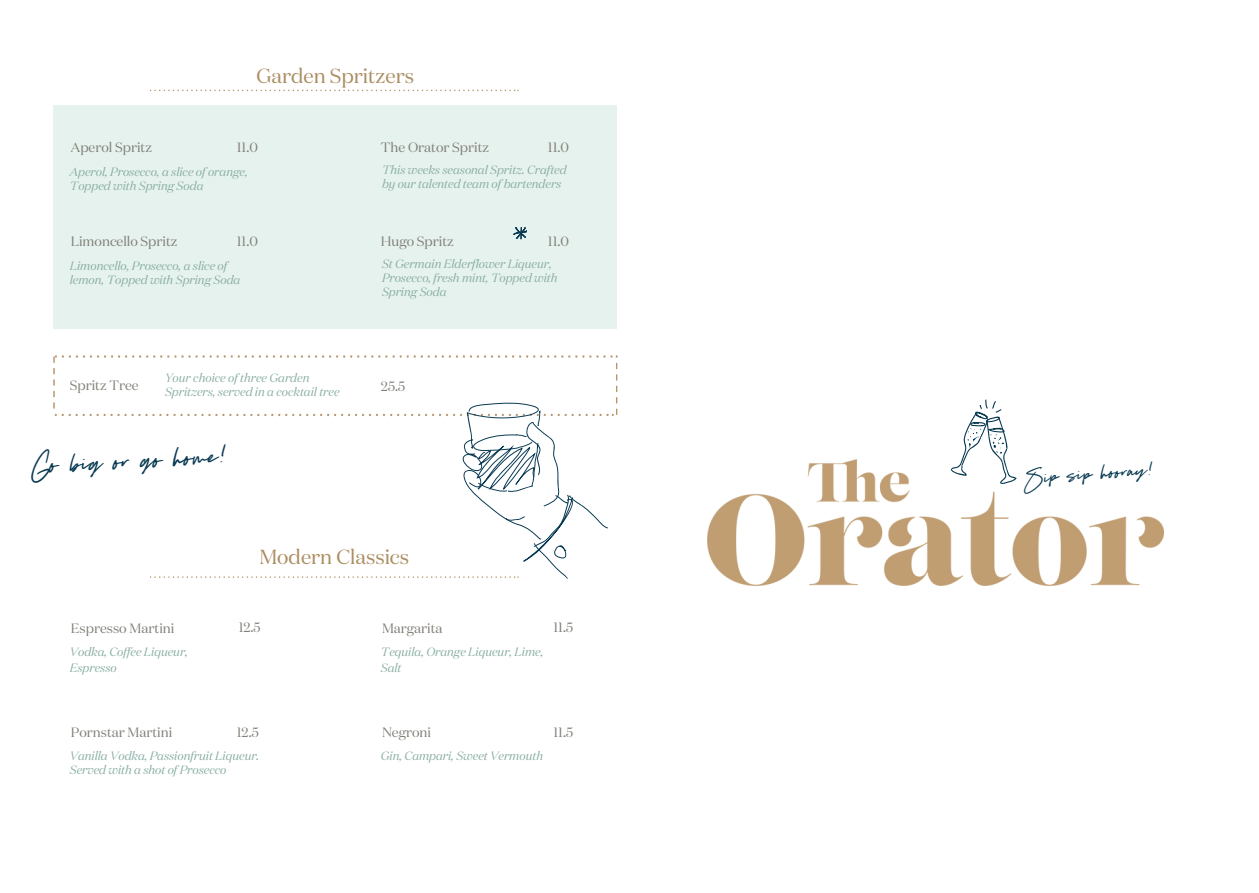
<style>
.page{position:relative;width:1259px;height:893px;background:#fff}
.page>*{position:absolute;margin:0;border:0;box-sizing:border-box;transform-origin:0 0}
.t1{font:43.05px "Distinct Style Script";color:#083952}
.t2{font:32.55px "Distinct Style Script";color:#083952}
.t3{font:20.4px "Domaine Disp";color:#ab8d61}
.t4{font:13.5px "Domaine Disp";color:#828078}
.t5{font:italic 12px/14px "Domaine Display";color:#88aea4}
</style>
<div class="page">
<svg style="left:513px;top:227px;width:14px;height:12px"></svg>
<svg style="left:150px;top:90px;width:369px;height:1px"></svg>
<svg style="left:53px;top:355px;width:565px;height:223px"></svg>
<img style="left:707px;top:459px;width:456px;height:126px">
<svg style="left:951px;top:399px;width:66px;height:85px"></svg>
<p class="t4" style="left:71px;top:142px;width:83px">Aperol Spritz</p>
<h4 class="t3" style="left:256px;top:67px;width:159px">Garden Spritzers</h4>
<p class="t4" style="left:237px;top:142px;width:22px">11.0</p>
<h4 class="t4" style="left:381px;top:142px;width:110px">The Orator Spritz</h4>
<h4 class="t4" style="left:548px;top:142px;width:22px">11.0</h4>
<h4 class="t5" style="left:70px;top:164px;width:179px">Aperol, Prosecco, a slice of orange,<br>Topped with Spring Soda</h4>
<h4 class="t5" style="left:382px;top:162px;width:186px">This weeks seasonal Spritz. Crafted by our talented team of bartenders</h4>
<h4 class="t4" style="left:71px;top:236px;width:108px">Limoncello Spritz</h4>
<h4 class="t4" style="left:237px;top:235px;width:22px">11.0</h4>
<p class="t4" style="left:381px;top:236px;width:75px">Hugo Spritz</p>
<h4 class="t4" style="left:548px;top:235px;width:22px">11.0</h4>
<h4 class="t5" style="left:70px;top:258px;width:172px">Limoncello, Prosecco, a slice of lemon, Topped with Spring Soda</h4>
<p class="t5" style="left:382px;top:256px;width:177px">St Germain Elderflower Liqueur,<br>Prosecco, fresh mint, Topped with<br>Spring Soda</p>
<p class="t5" style="left:165px;top:370px;width:176px">Your choice of three Garden<br>Spritzers, served in a cocktail tree</p>
<h4 class="t4" style="left:70px;top:379px;width:70px">Spritz Tree</h4>
<h4 class="t4" style="left:381px;top:380px;width:26px">25.5</h4>
<h4 class="t1" style="left:31px;top:445px;width:197px;rotate:-3deg">Go big or go home!</h4>
<h3 class="t3" style="left:259px;top:547px;width:151px">Modern Classics</h3>
<h4 class="t4" style="left:71px;top:622px;width:105px">Espresso Martini</h4>
<p class="t5" style="left:70px;top:643px;width:120px;line-height:16px">Vodka, Coffee Liqueur,<br>Espresso</p>
<h4 class="t4" style="left:239px;top:621px;width:23px">12.5</h4>
<p class="t4" style="left:382px;top:622px;width:62px">Margarita</p>
<h4 class="t5" style="left:381px;top:643px;width:164px;line-height:16px">Tequila, Orange Liqueur, Lime,<br>Salt</h4>
<h1 class="t4" style="left:554px;top:621px;width:21px">11.5</h1>
<h4 class="t4" style="left:71px;top:726px;width:103px">Pornstar Martini</h4>
<h4 class="t4" style="left:237px;top:725px;width:23px">12.5</h4>
<p class="t4" style="left:382px;top:726px;width:51px">Negroni</p>
<h4 class="t5" style="left:70px;top:748px;width:191px">Vanilla Vodka, Passionfruit Liqueur.<br>Served with a shot of Prosecco</h4>
<p class="t5" style="left:381px;top:748px;width:164px">Gin, Campari, Sweet Vermouth</p>
<h3 class="t4" style="left:554px;top:725px;width:21px">11.5</h3>
<p class="t2" style="left:1024px;top:463px;width:130px;rotate:-4deg">Sip sip hooray!</p>
</div>
